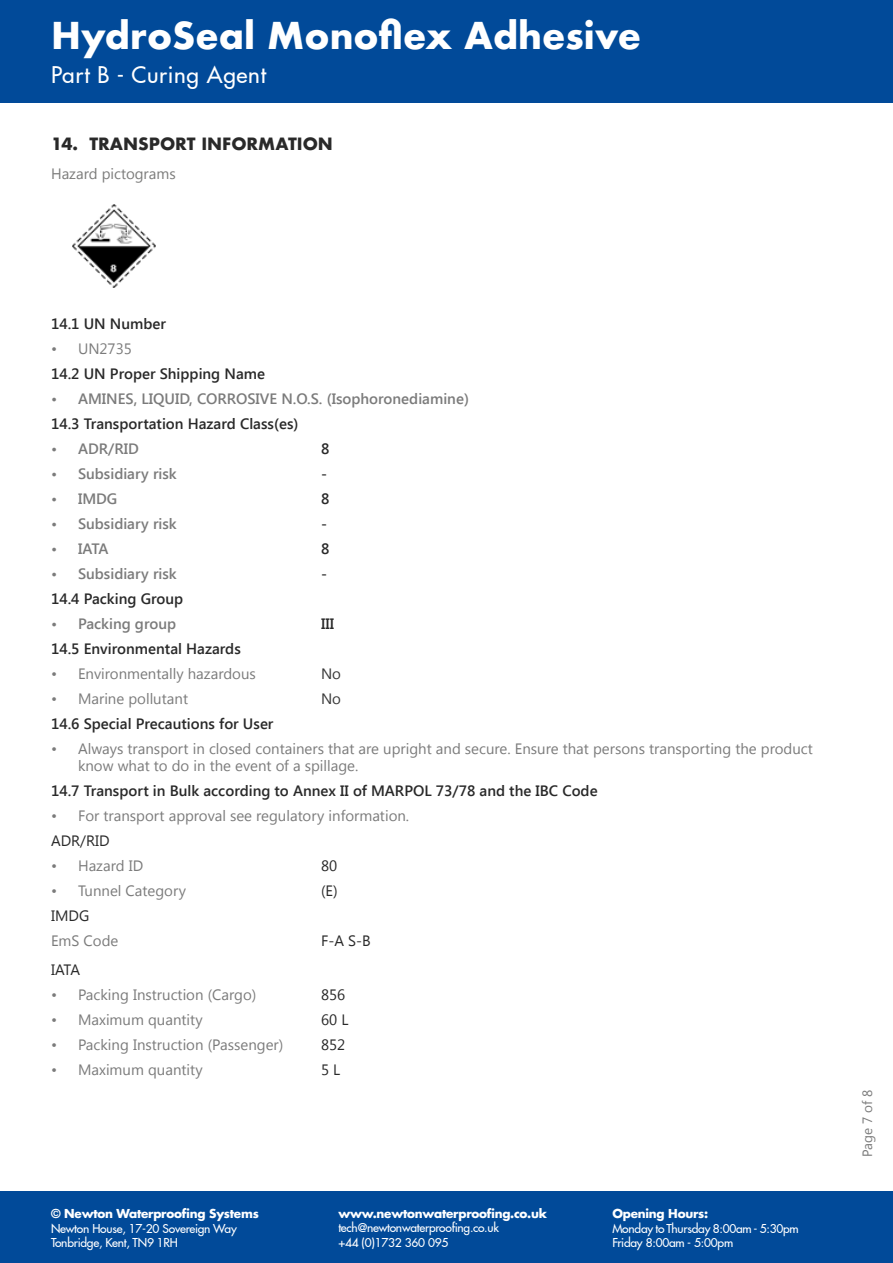
<style>
.page{position:relative;width:893px;height:1263px;background:#fff}
.page>*{position:absolute;margin:0;border:0;box-sizing:border-box;transform-origin:0 0}
.t1{font:700 36px "Futura";color:#fff}
.t2{font:500 22.5px "Futura LT Pro";letter-spacing:.03em;color:#fff}
.t3{font:700 16.5px "Futura";color:#292929}
.t4{font:15px/16.5px "Segoe UI";color:#7b7b7b}
.t5{font:600 15px "Segoe UI";color:#292929}
.t6{font:600 15px "Segoe UI";color:#7b7b7b}
.t7{font:15px "Segoe UI";color:#292929}
.t8{font:15px "Segoe UI";color:#7c7c7b}
.t9{font:15px "Segoe UI";color:#383838}
.t10{font:13.5px "Segoe UI";letter-spacing:-.01em;color:#7b7b7b}
.t11{font:500 12px/14.4px "Futura LT Pro";letter-spacing:-.02em;color:#fff}
.t12{font:700 12px "Futura LT Pro";letter-spacing:-.02em;color:#fff}
</style>
<div class="page">
<div style="left:0;top:0;width:893px;height:103px;background:#014a99"></div>
<div style="left:0;top:1191px;width:893px;height:72px;background:#014a99"></div>
<img style="left:73px;top:205px;width:83px;height:83px">
<h1 class="t1" style="left:51px;top:10px;width:591px">HydroSeal Monoflex Adhesive</h1>
<h2 class="t2" style="left:51px;top:58px;width:217px">Part B - Curing Agent</h2>
<p class="t3" style="left:51px;top:132px;width:283px">14. TRANSPORT INFORMATION</p>
<p class="t8" style="left:51px;top:163px;width:126px">Hazard pictograms</p>
<p class="t5" style="left:51px;top:313px;width:116px">14.1 UN Number</p>
<p class="t4" style="left:51px;top:340px;width:82px">• UN2735</p>
<p class="t5" style="left:51px;top:363px;width:216px">14.2 UN Proper Shipping Name</p>
<p class="t6" style="left:51px;top:388px;width:419px">• AMINES, LIQUID, CORROSIVE N.O.S. (Isophoronediamine)</p>
<p class="t5" style="left:51px;top:413px;width:249px">14.3 Transportation Hazard Class(es)</p>
<p class="t6" style="left:51px;top:438px;width:89px">• ADR/RID</p>
<p class="t5" style="left:321px;top:438px;width:10px">8</p>
<p class="t6" style="left:51px;top:463px;width:127px">• Subsidiary risk</p>
<p class="t5" style="left:321px;top:463px;width:8px">-</p>
<p class="t6" style="left:51px;top:488px;width:68px">• IMDG</p>
<p class="t5" style="left:321px;top:488px;width:10px">8</p>
<p class="t6" style="left:51px;top:513px;width:127px">• Subsidiary risk</p>
<p class="t5" style="left:321px;top:513px;width:8px">-</p>
<p class="t6" style="left:51px;top:538px;width:59px">• IATA</p>
<p class="t5" style="left:321px;top:538px;width:10px">8</p>
<p class="t6" style="left:51px;top:563px;width:127px">• Subsidiary risk</p>
<p class="t5" style="left:321px;top:563px;width:8px">-</p>
<p class="t5" style="left:51px;top:588px;width:134px">14.4 Packing Group</p>
<p class="t6" style="left:51px;top:613px;width:127px">• Packing group</p>
<p class="t5" style="left:321px;top:613px;width:15px">III</p>
<p class="t5" style="left:51px;top:638px;width:191px">14.5 Environmental Hazards</p>
<p class="t4" style="left:51px;top:665px;width:206px">• Environmentally hazardous</p>
<p class="t9" style="left:321px;top:663px;width:22px">No</p>
<p class="t4" style="left:51px;top:690px;width:139px">• Marine pollutant</p>
<p class="t9" style="left:321px;top:688px;width:22px">No</p>
<p class="t5" style="left:51px;top:713px;width:224px">14.6 Special Precautions for User</p>
<p class="t4" style="left:78px;top:740px;width:736px;text-indent:-27px">• Always transport in closed containers that are upright and secure. Ensure that persons transporting the product know what to do in the event of a spillage.</p>
<p class="t5" style="left:51px;top:780px;width:548px">14.7 Transport in Bulk according to Annex II of MARPOL 73/78 and the IBC Code</p>
<p class="t4" style="left:51px;top:806px;width:360px">• For transport approval see regulatory information.</p>
<p class="t7" style="left:51px;top:830px;width:60px">ADR/RID</p>
<p class="t4" style="left:51px;top:856px;width:94px">• Hazard ID</p>
<p class="t7" style="left:321px;top:855px;width:18px">80</p>
<p class="t4" style="left:51px;top:881px;width:137px">• Tunnel Category</p>
<p class="t7" style="left:321px;top:880px;width:18px">(E)</p>
<p class="t7" style="left:51px;top:905px;width:40px">IMDG</p>
<p class="t4" style="left:51px;top:931px;width:69px">EmS Code</p>
<p class="t7" style="left:321px;top:930px;width:51px">F-A S-B</p>
<p class="t7" style="left:51px;top:959px;width:30px">IATA</p>
<p class="t4" style="left:51px;top:986px;width:207px">• Packing Instruction (Cargo)</p>
<p class="t7" style="left:321px;top:984px;width:26px">856</p>
<p class="t4" style="left:51px;top:1011px;width:153px">• Maximum quantity</p>
<p class="t7" style="left:321px;top:1009px;width:29px">60 L</p>
<p class="t4" style="left:51px;top:1036px;width:234px">• Packing Instruction (Passenger)</p>
<p class="t7" style="left:321px;top:1034px;width:26px">852</p>
<p class="t4" style="left:51px;top:1061px;width:153px">• Maximum quantity</p>
<p class="t7" style="left:321px;top:1059px;width:21px">5 L</p>
<p class="t12" style="left:51px;top:1204px;width:209px">© Newton Waterproofing Systems</p>
<p class="t11" style="left:51px;top:1220px;width:187px">Newton House, 17-20 Sovereign Way<br>Tonbridge, Kent, TN9 1RH</p>
<p class="t12" style="left:338px;top:1204px;width:210px">www.newtonwaterproofing.co.uk</p>
<p class="t11" style="left:338px;top:1220px;width:162px">tech@newtonwaterproofing.co.uk +44 (0)1732 360 095</p>
<p class="t12" style="left:612px;top:1204px;width:97px">Opening Hours:</p>
<p class="t11" style="left:612px;top:1220px;width:188px">Monday to Thursday 8:00am - 5:30pm<br>Friday 8:00am - 5:00pm</p>
<p class="t10" style="left:858px;top:1157px;width:68px;rotate:-90deg">Page 7 of 8</p>
</div>
